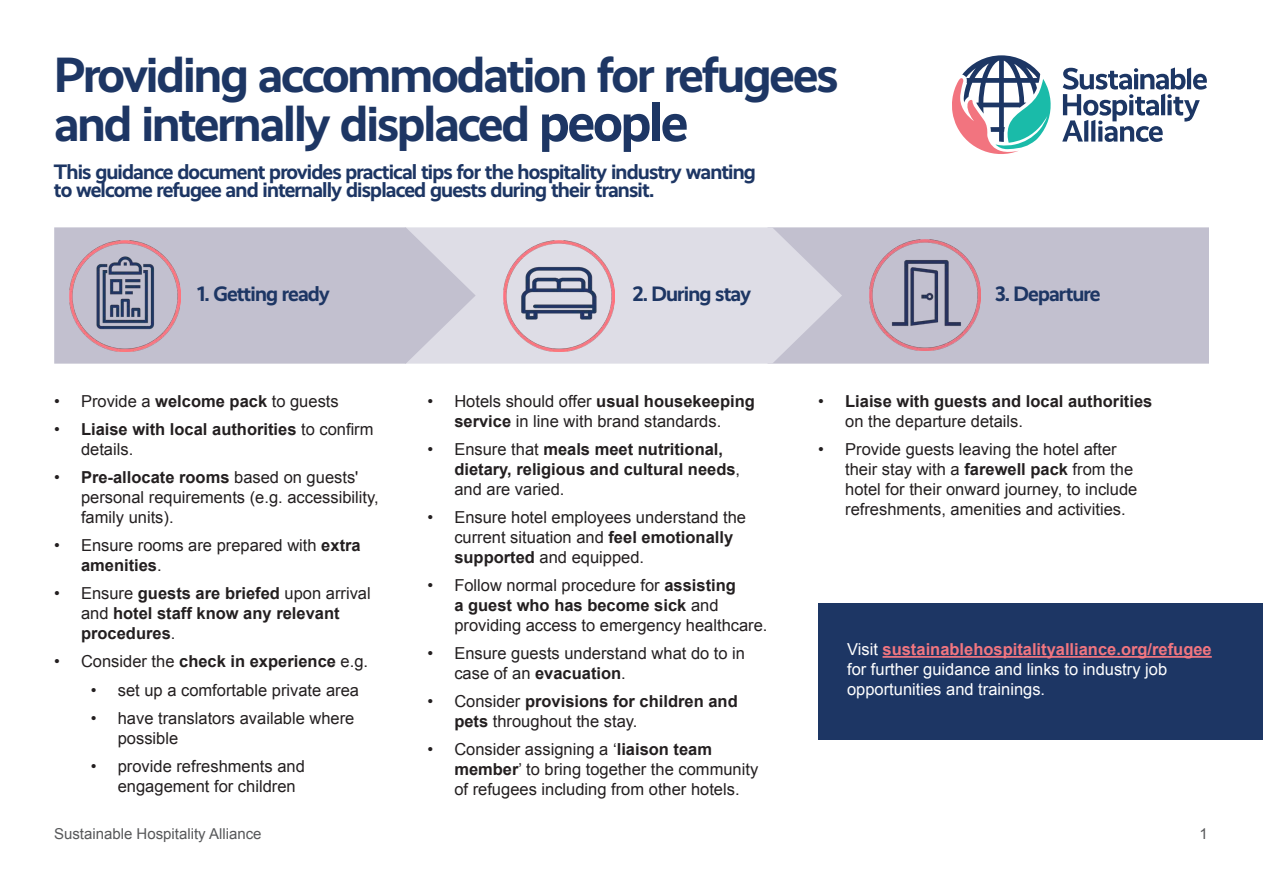
<style>
.page{position:relative;width:1263px;height:893px;background:#fff}
.page>*{position:absolute;margin:0;border:0;box-sizing:border-box;transform-origin:0 0}
.t1{font:700 49.8px/48.8px "Realist";letter-spacing:-.04em;color:#1d3664}
.t2{font:700 21px/18.8px "Realist";letter-spacing:-.04em;color:#1d3664}
.Bullets{font:16.5px/19.8px "Arial";color:#231f20}
.Bullets-2{font:700 16.5px/19.8px "Arial";color:#231f20}
.Paragraph_Style_4{font:16.5px/19.8px "Arial";color:#fff}
.t3{font:15px "Arial";color:#57585a}
.s1{font-size:54px}
.s2{font-weight:700}
.s3{font-weight:400}
.s4{font-weight:700;color:#f27680}
</style>
<div class="page">
<div style="left:842px;top:227px;width:367px;height:137px;background:#c2c0cf"></div>
<svg style="left:476px;top:227px;width:366px;height:137px;background:#dad9e3"></svg>
<svg style="left:54px;top:227px;width:422px;height:137px;background:#c5c3d1"></svg>
<img style="left:869px;top:240px;width:112px;height:111px">
<img style="left:503px;top:240px;width:111px;height:111px">
<img style="left:69px;top:240px;width:112px;height:111px">
<svg style="left:1062px;top:67px;width:145px;height:75px"></svg>
<svg style="left:952px;top:55px;width:99px;height:99px"></svg>
<div style="left:818px;top:604px;width:445px;height:136px;background:#1d3664"></div>
<hr style="left:882px;top:656px;width:330px;height:2px;background:#f27680">
<p class="t1" style="left:54px;top:51px;width:786px">Providing accommodation for refugees and internally displaced <span class="s1">people</span></p>
<p class="t2" style="left:54px;top:162px;width:703px">This guidance document provides practical tips for the hospitality industry wanting to welcome refugee and internally displaced guests during their transit.</p>
<h4 class="t2" style="left:197px;top:285px;width:134px">1. Getting ready</h4>
<h4 class="t2" style="left:632px;top:285px;width:120px">2. During stay</h4>
<h4 class="t2" style="left:995px;top:285px;width:107px">3. Departure</h4>
<p class="Bullets" style="left:54px;top:391px;width:286px">• Provide a <span class="s2">welcome pack</span> to guests</p>
<p class="Bullets-2" style="left:81px;top:420px;width:294px;text-indent:-27px"><span class="s3">•</span> Liaise with local authorities <span class="s3">to confirm details.</span></p>
<p class="Bullets" style="left:81px;top:468px;width:299px;text-indent:-27px">• <span class="s2">Pre-allocate rooms</span> based on guests' personal requirements (e.g. accessibility, family units).</p>
<p class="Bullets" style="left:81px;top:536px;width:281px;text-indent:-27px">• Ensure rooms are prepared with <span class="s2">extra amenities</span>.</p>
<p class="Bullets-2" style="left:81px;top:584px;width:291px;text-indent:-27px"><span class="s3">• Ensure</span> guests are briefed <span class="s3">upon arrival and</span> hotel staff know any relevant procedures<span class="s3">.</span></p>
<p class="Bullets-2" style="left:54px;top:652px;width:316px"><span class="s3">• Consider the</span> check in experience <span class="s3">e.g.</span></p>
<p class="Bullets" style="left:91px;top:680px;width:270px">• set up a comfortable private area</p>
<p class="Bullets" style="left:118px;top:708px;width:238px;text-indent:-27px">• have translators available where possible</p>
<p class="Bullets" style="left:118px;top:756px;width:189px;text-indent:-27px">• provide refreshments and engagement for children</p>
<p class="Bullets" style="left:427px;top:391px;width:329px;text-align:center">• Hotels should offer <span class="s2">usual housekeeping service</span> in line with brand standards.</p>
<p class="Bullets-2" style="left:454px;top:440px;width:287px;text-indent:-27px"><span class="s3">• Ensure that</span> meals meet nutritional, dietary, religious and cultural needs<span class="s3">, and are varied.</span></p>
<p class="Bullets" style="left:454px;top:507px;width:293px;text-indent:-27px">• Ensure hotel employees understand the current situation and <span class="s2">feel emotionally supported</span> and equipped.</p>
<p class="Bullets" style="left:454px;top:575px;width:315px;text-indent:-27px">• Follow normal procedure for <span class="s2">assisting<br>a guest who has become sick</span> and providing access to emergency healthcare.</p>
<p class="Bullets" style="left:454px;top:643px;width:292px;text-indent:-27px">• Ensure guests understand what do to in case of an <span class="s2">evacuation</span>.</p>
<p class="Bullets-2" style="left:454px;top:692px;width:285px;text-indent:-27px"><span class="s3">• Consider</span> provisions for children and pets <span class="s3">throughout the stay.</span></p>
<p class="Bullets" style="left:454px;top:739px;width:305px;text-indent:-27px">• Consider assigning a ‘<span class="s2">liaison team member</span>’ to bring together the community of refugees including from other hotels.</p>
<p class="Bullets-2" style="left:845px;top:392px;width:309px;text-indent:-27px"><span class="s3">•</span> Liaise with guests and local authorities <span class="s3">on the departure details.</span></p>
<p class="Bullets" style="left:845px;top:440px;width:294px;text-indent:-27px">• Provide guests leaving the hotel after their stay with a <span class="s2">farewell pack</span> from the hotel for their onward journey, to include refreshments, amenities and activities.</p>
<p class="Paragraph_Style_4" style="left:847px;top:640px;width:366px">Visit <span class="s4">sustainablehospitalityalliance.org/refugee </span>for further guidance and links to industry job opportunities and trainings.</p>
<p class="t3" style="left:54px;top:824px;width:209px">Sustainable Hospitality Alliance</p>
<p class="t3" style="left:1199px;top:824px;width:10px">1</p>
</div>
